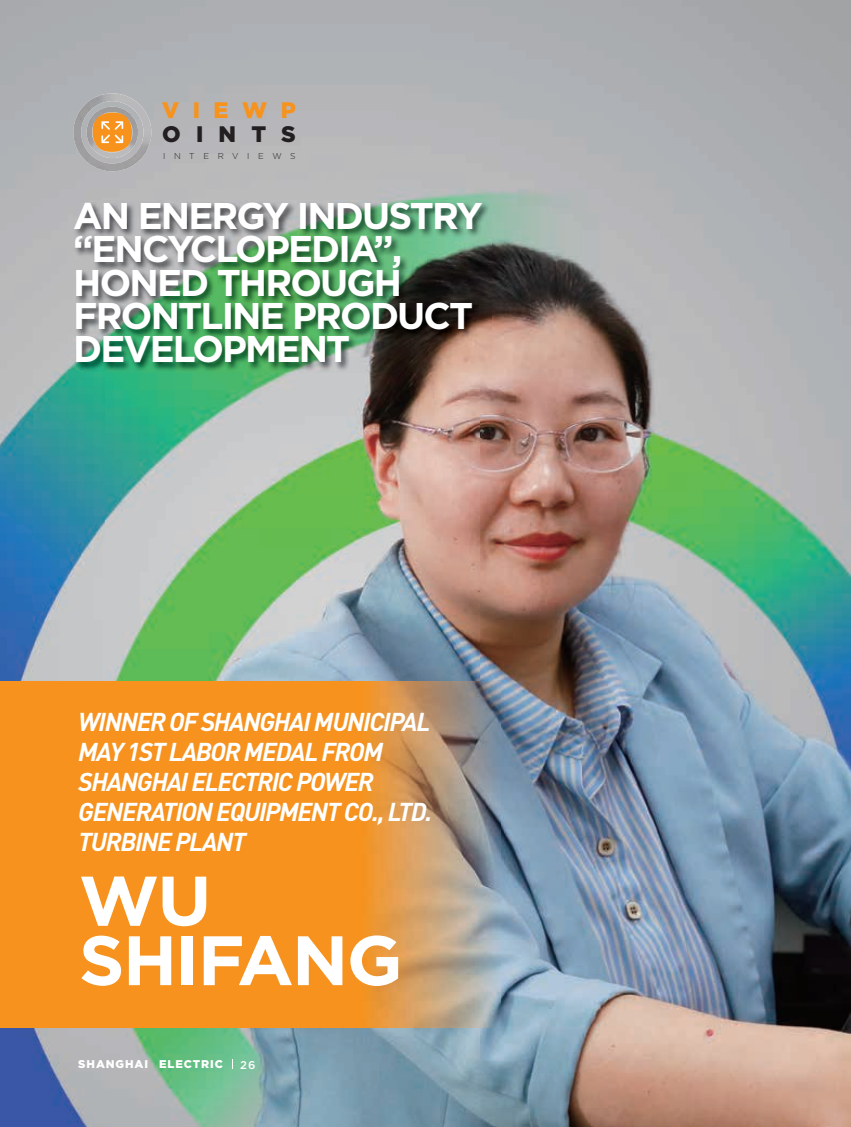
<style>
.page{position:relative;width:851px;height:1127px;background:#fff}
.page>*{position:absolute;margin:0;border:0;box-sizing:border-box;transform-origin:0 0}
.t1{font:700 69.75px/59.7px "Gotham";letter-spacing:-.025em;color:#fff}
.t2{font:700 37.2px/33.3px "Gotham";letter-spacing:-.05em;color:#fff}
.t3{font:italic 700 25.5px/30px "DIN";letter-spacing:-.05em;color:#fff}
.t4{font:900 22.5px "Gotham";letter-spacing:.6em;color:#f7931d}
.t5{font:900 22.5px "Gotham";letter-spacing:.68em;color:#231f20}
.t6{font:900 11.25px "Gotham";letter-spacing:.08em;color:#fff}
.t7{font:500 11.25px "Gotham";color:#fff}
.t8{font:300 8.4px "Gotham";letter-spacing:1.02em;color:#231f20}
</style>
<div class="page">
<img style="left:0;top:0;width:850px;height:214px">
<img style="left:0;top:214px;width:106px;height:467px">
<img style="left:479px;top:214px;width:371px;height:913px">
<img style="left:106px;top:372px;width:373px;height:309px">
<img style="left:0;top:1028px;width:479px;height:99px">
<img style="left:73px;top:93px;width:78px;height:78px">
<img style="left:92px;top:107px;width:20px;height:10px">
<img style="left:93px;top:113px;width:37px;height:12px">
<svg style="left:101px;top:121px;width:22px;height:22px"></svg>
<img style="left:73px;top:201px;width:418px;height:171px">
<img style="left:0;top:681px;width:501px;height:347px">
<p class="t4" style="left:162px;top:97px;width:135px">VIEWP</p>
<p class="t5" style="left:162px;top:121px;width:135px">OINTS</p>
<p class="t8" style="left:163px;top:150px;width:134px">INTERVIEWS</p>
<h2 class="t2" style="left:73px;top:199px;width:411px">AN ENERGY INDUSTRY “ENCYCLOPEDIA”,<br>HONED THROUGH<br>FRONTLINE PRODUCT<br>DEVELOPMENT</h2>
<p class="t3" style="left:78px;top:705px;width:355px">WINNER OF SHANGHAI MUNICIPAL<br>MAY 1ST LABOR MEDAL FROM<br>SHANGHAI ELECTRIC POWER<br>GENERATION EQUIPMENT CO., LTD.<br>TURBINE PLANT</p>
<h1 class="t1" style="left:79px;top:870px;width:325px">WU<br>SHIFANG</h1>
<p class="t6" style="left:78px;top:1057px;width:146px">SHANGHAI ELECTRIC</p>
<p class="t7" style="left:240px;top:1057px;width:17px">26</p>
</div>
